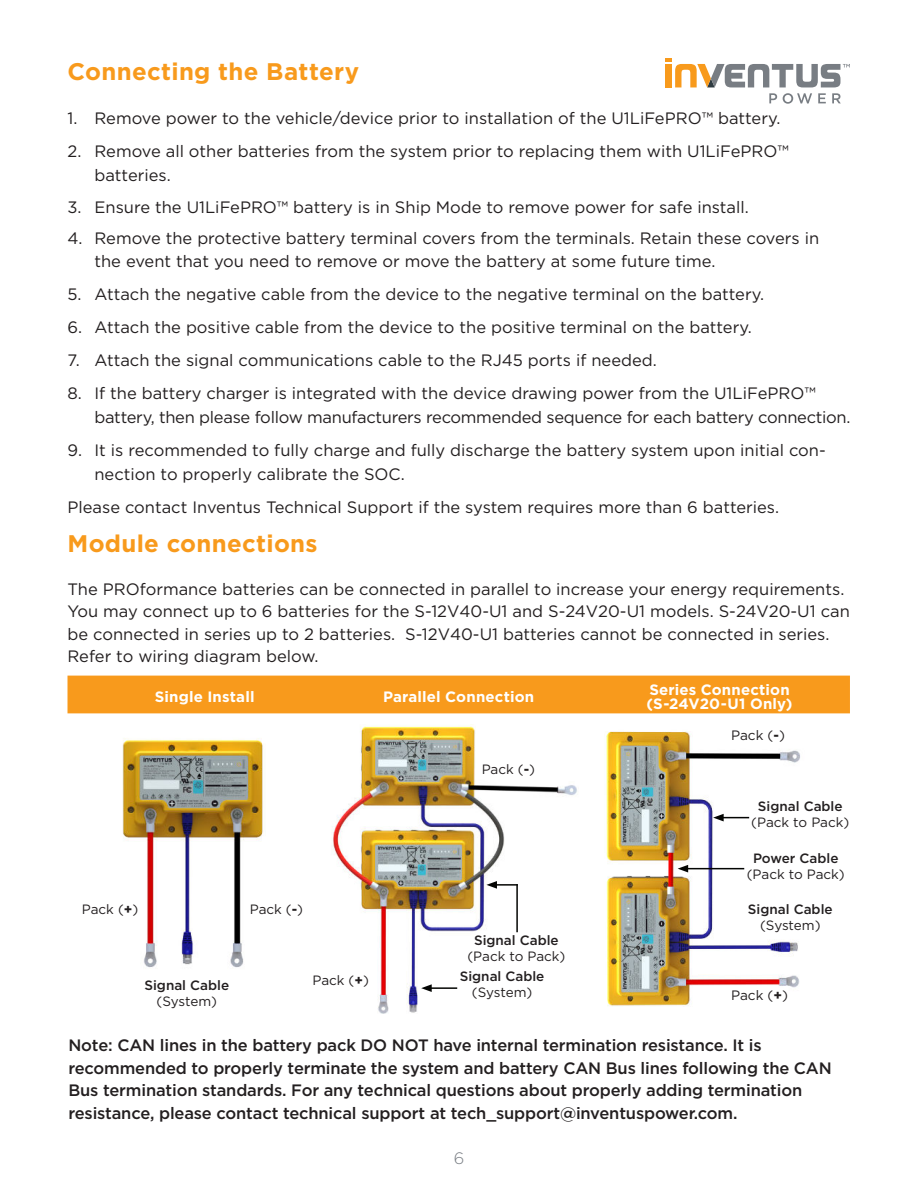
<style>
.page{position:relative;width:918px;height:1188px;background:#fff}
.page>*{position:absolute;margin:0;border:0;box-sizing:border-box;transform-origin:0 0}
.t1{font:700 24px "Gotham";letter-spacing:.015em;color:#f89a1c}
.t2{font:16.5px/22.5px "Gotham";color:#231f20}
.t3{font:500 16.5px/22.5px "Gotham";letter-spacing:-.01em;color:#231f20}
.t4{font:16.5px/24px "Gotham";letter-spacing:-.02em;color:#231f20}
.t5{font:300 16.5px "Gotham";color:#787d83}
.t6{font:700 15px/13.5px "Gotham";letter-spacing:.01em;color:#fff}
.t7{font:13.65px "Gotham";color:#231f20}
.t8{font:13.5px "Gotham";letter-spacing:-.01em;color:#231f20}
.t9{font:500 13.5px "Gotham";color:#231f20}
.s1{font-weight:700}
</style>
<div class="page">
<svg style="left:769px;top:93px;width:8px;height:10px"></svg>
<svg style="left:818px;top:93px;width:8px;height:10px"></svg>
<svg style="left:832px;top:93px;width:9px;height:10px"></svg>
<svg style="left:783px;top:93px;width:29px;height:11px"></svg>
<svg style="left:665px;top:58px;width:185px;height:29px"></svg>
<img style="left:122px;top:738px;width:142px;height:230px">
<img style="left:332px;top:726px;width:245px;height:288px">
<div style="left:68px;top:676px;width:782px;height:37px;background:#f89a1c"></div>
<hr style="left:429px;top:987px;width:28px;height:2px;background:#040503">
<svg style="left:421px;top:984px;width:11px;height:8px"></svg>
<hr style="left:495px;top:884px;width:23px;height:2px;background:#040503">
<svg style="left:486px;top:881px;width:11px;height:8px"></svg>
<hr style="left:516px;top:884px;width:2px;height:48px;background:#040503">
<img style="left:606px;top:731px;width:194px;height:275px">
<svg style="left:713px;top:814px;width:36px;height:7px"></svg>
<hr style="left:686px;top:868px;width:58px;height:1px;background:#040503">
<svg style="left:678px;top:865px;width:10px;height:7px"></svg>
<h1 class="t1" style="left:68px;top:61px;width:293px">Connecting the Battery</h1>
<p class="t2" style="left:68px;top:108px;width:714px">1. Remove power to the vehicle/device prior to installation of the U1LiFePRO™ battery.</p>
<p class="t2" style="left:94px;top:140px;width:696px;line-height:24px;text-indent:-27px">2. Remove all other batteries from the system prior to replacing them with U1LiFePRO™ batteries.</p>
<p class="t2" style="left:68px;top:197px;width:683px">3. Ensure the U1LiFePRO™ battery is in Ship Mode to remove power for safe install.</p>
<p class="t2" style="left:94px;top:228px;width:726px;text-indent:-27px">4. Remove the protective battery terminal covers from the terminals. Retain these covers in the event that you need to remove or move the battery at some future time.</p>
<p class="t2" style="left:68px;top:284px;width:698px">5. Attach the negative cable from the device to the negative terminal on the battery.</p>
<p class="t2" style="left:68px;top:317px;width:686px">6. Attach the positive cable from the device to the positive terminal on the battery.</p>
<p class="t2" style="left:68px;top:350px;width:591px">7. Attach the signal communications cable to the RJ45 ports if needed.</p>
<p class="t4" style="left:94px;top:382px;width:757px;text-indent:-27px">8. If the battery charger is integrated with the device drawing power from the U1LiFePRO™ battery, then please follow manufacturers recommended sequence for each battery connection.</p>
<p class="t2" style="left:94px;top:439px;width:733px;line-height:24px;text-indent:-27px">9. It is recommended to fully charge and fully discharge the battery system upon initial con&shy;nection to properly calibrate the SOC.</p>
<p class="t2" style="left:68px;top:497px;width:713px">Please contact Inventus Technical Support if the system requires more than 6 batteries.</p>
<h1 class="t1" style="left:68px;top:533px;width:252px">Module connections</h1>
<p class="t2" style="left:68px;top:578px;width:784px">The PROformance batteries can be connected in parallel to increase your energy requirements.<br>You may connect up to 6 batteries for the S-12V40-U1 and S-24V20-U1 models. S-24V20-U1 can be connected in series up to 2 batteries. S-12V40-U1 batteries cannot be connected in series.<br>Refer to wiring diagram below.</p>
<p class="t6" style="left:155px;top:691px;width:101px">Single Install</p>
<p class="t6" style="left:383px;top:691px;width:153px">Parallel Connection</p>
<p class="t6" style="left:647px;top:684px;width:147px">Series Connection (S-24V20-U1 Only)</p>
<p class="t8" style="left:82px;top:903px;width:58px">Pack (<span class="s1">+</span>)</p>
<p class="t8" style="left:250px;top:903px;width:55px">Pack (<span class="s1">-</span>)</p>
<p class="t8" style="left:482px;top:764px;width:55px">Pack (<span class="s1">-</span>)</p>
<p class="t9" style="left:474px;top:934px;width:86px">Signal Cable</p>
<p class="t8" style="left:467px;top:950px;width:99px">(Pack to Pack)</p>
<p class="t7" style="left:731px;top:729px;width:55px">Pack (<span class="s1">-</span>)</p>
<p class="t9" style="left:758px;top:800px;width:86px">Signal Cable</p>
<p class="t8" style="left:751px;top:816px;width:99px">(Pack to Pack)</p>
<p class="t9" style="left:753px;top:852px;width:87px">Power Cable</p>
<p class="t8" style="left:747px;top:868px;width:99px">(Pack to Pack)</p>
<p class="t9" style="left:748px;top:903px;width:86px">Signal Cable</p>
<p class="t8" style="left:760px;top:919px;width:62px">(System)</p>
<p class="t9" style="left:460px;top:970px;width:86px">Signal Cable</p>
<p class="t8" style="left:472px;top:986px;width:62px">(System)</p>
<p class="t8" style="left:312px;top:974px;width:58px">Pack (<span class="s1">+</span>)</p>
<p class="t9" style="left:144px;top:979px;width:86px">Signal Cable</p>
<p class="t8" style="left:157px;top:995px;width:62px">(System)</p>
<p class="t7" style="left:731px;top:989px;width:58px">Pack (<span class="s1">+</span>)</p>
<p class="t3" style="left:68px;top:1035px;width:765px">Note: CAN lines in the battery pack DO NOT have internal termination resistance. It is recommended to properly terminate the system and battery CAN Bus lines following the CAN Bus termination standards. For any technical questions about properly adding termination resistance, please contact technical support at tech_support@inventuspower.com.</p>
<p class="t5" style="left:454px;top:1151px;width:12px">6</p>
</div>
